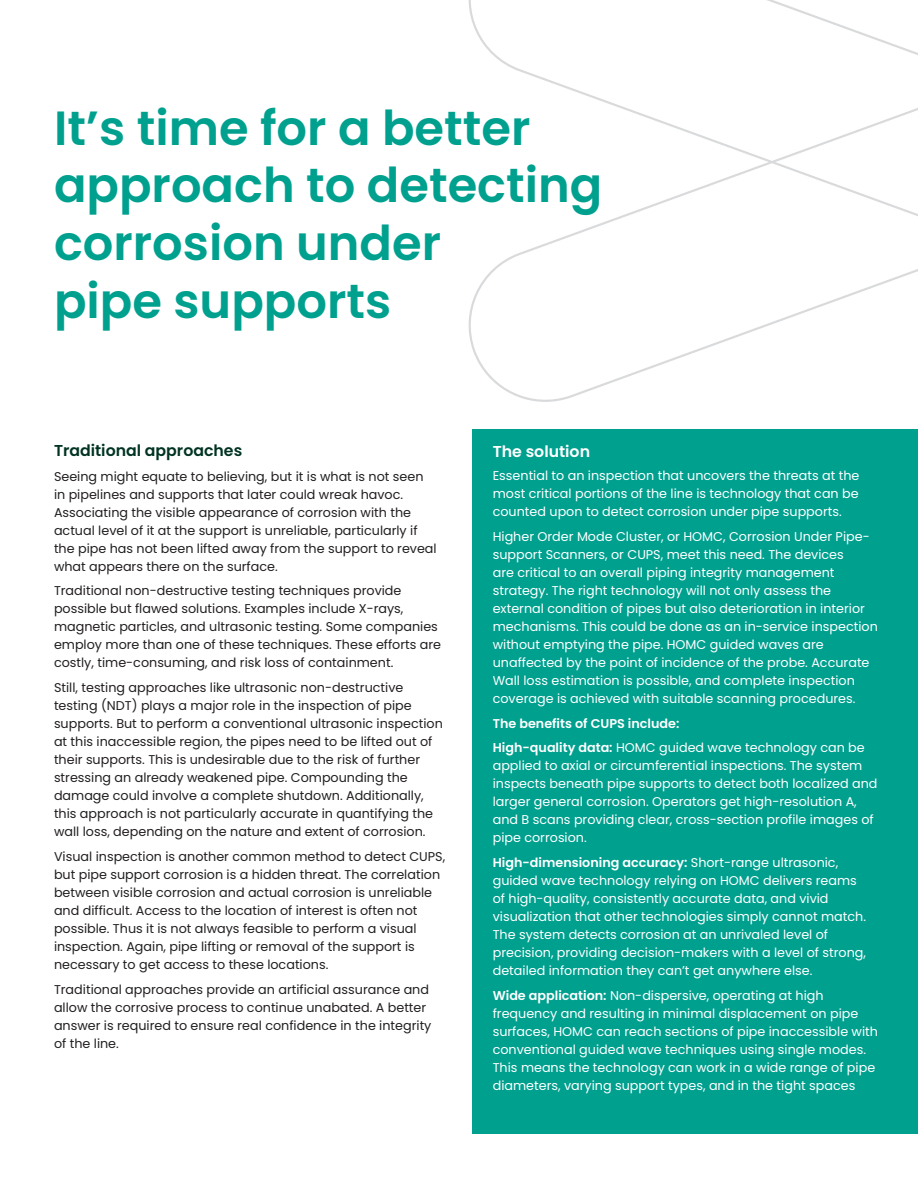
<style>
.page{position:relative;width:918px;height:1188px;background:#fff}
.page>*{position:absolute;margin:0;border:0;box-sizing:border-box;transform-origin:0 0}
._32pt-headline{font:600 48px/57.6px "Poppins";color:#00a08f}
._10_5pt-body_subhead{font:600 15.75px "Poppins";color:#003323}
._10_5pt-body_subhead-2{font:600 15.75px "Poppins";color:#fff}
._10_5pt-body_subhead-3{font:12.75px/18px "Poppins";color:#fff}
._8_5pt-body_text{font:12.75px/18px "Poppins";color:#231f20}
._10_5pt-body_subhead-4{font:600 12.75px "Poppins";color:#fff}
.s1{font-weight:600}
</style>
<div class="page">
<svg style="left:468px;top:0;width:450px;height:402px"></svg>
<div style="left:472px;top:430px;width:446px;height:704px;background:#00a08f"></div>
<p class="_32pt-headline" style="left:54px;top:100px;width:550px">It’s time for a better approach to detecting corrosion under<br>pipe supports</p>
<p class="_10_5pt-body_subhead" style="left:54px;top:441px;width:190px">Traditional approaches</p>
<p class="_8_5pt-body_text" style="left:54px;top:467px;width:384px">Seeing might equate to believing, but it is what is not seen in pipelines and supports that later could wreak havoc.<br>Associating the visible appearance of corrosion with the actual level of it at the support is unreliable, particularly if the pipe has not been lifted away from the support to reveal what appears there on the surface.</p>
<p class="_8_5pt-body_text" style="left:54px;top:582px;width:389px">Traditional non-destructive testing techniques provide possible but flawed solutions. Examples include X-rays, magnetic particles, and ultrasonic testing. Some companies employ more than one of these techniques. These efforts are costly, time-consuming, and risk loss of containment.</p>
<p class="_8_5pt-body_text" style="left:54px;top:679px;width:390px">Still, testing approaches like ultrasonic non-destructive testing (NDT) plays a major role in the inspection of pipe supports. But to perform a conventional ultrasonic inspection at this inaccessible region, the pipes need to be lifted out of their supports. This is undesirable due to the risk of further stressing an already weakened pipe. Compounding the damage could involve a complete shutdown. Additionally, this approach is not particularly accurate in quantifying the wall loss, depending on the nature and extent of corrosion.</p>
<p class="_8_5pt-body_text" style="left:54px;top:848px;width:393px">Visual inspection is another common method to detect CUPS, but pipe support corrosion is a hidden threat. The correlation between visible corrosion and actual corrosion is unreliable and difficult. Access to the location of interest is often not possible. Thus it is not always feasible to perform a visual inspection. Again, pipe lifting or removal of the support is necessary to get access to these locations.</p>
<p class="_8_5pt-body_text" style="left:54px;top:980px;width:379px">Traditional approaches provide an artificial assurance and allow the corrosive process to continue unabated. A better answer is required to ensure real confidence in the integrity of the line.</p>
<p class="_10_5pt-body_subhead-2" style="left:493px;top:442px;width:99px">The solution</p>
<p class="_10_5pt-body_subhead-3" style="left:493px;top:467px;width:368px;text-align:justify">Essential to an inspection that uncovers the threats at the most critical portions of the line is technology that can be counted upon to detect corrosion under pipe supports.</p>
<p class="_10_5pt-body_subhead-3" style="left:493px;top:527px;width:387px">Higher Order Mode Cluster, or HOMC, Corrosion Under Pipe&shy;support Scanners, or CUPS, meet this need. The devices<br>are critical to an overall piping integrity management strategy. The right technology will not only assess the external condition of pipes but also deterioration in interior mechanisms. This could be done as an in-service inspection without emptying the pipe. HOMC guided waves are unaffected by the point of incidence of the probe. Accurate Wall loss estimation is possible, and complete inspection coverage is achieved with suitable scanning procedures.</p>
<p class="_10_5pt-body_subhead-4" style="left:493px;top:716px;width:188px">The benefits of CUPS include:</p>
<p class="_10_5pt-body_subhead-3" style="left:493px;top:739px;width:386px"><span class="s1">High-quality data:</span> HOMC guided wave technology can be applied to axial or circumferential inspections. The system inspects beneath pipe supports to detect both localized and larger general corrosion. Operators get high-resolution A, and B scans providing clear, cross-section profile images of pipe corrosion.</p>
<p class="_10_5pt-body_subhead-3" style="left:493px;top:854px;width:375px"><span class="s1">High-dimensioning accuracy:</span> Short-range ultrasonic, guided wave technology relying on HOMC delivers reams of high-quality, consistently accurate data, and vivid visualization that other technologies simply cannot match.<br>The system detects corrosion at an unrivaled level of precision, providing decision-makers with a level of strong, detailed information they can’t get anywhere else.</p>
<p class="_10_5pt-body_subhead-3" style="left:493px;top:986px;width:387px"><span class="s1">Wide application:</span> Non-dispersive, operating at high frequency and resulting in minimal displacement on pipe surfaces, HOMC can reach sections of pipe inaccessible with conventional guided wave techniques using single modes.<br>This means the technology can work in a wide range of pipe diameters, varying support types, and in the tight spaces</p>
</div>
